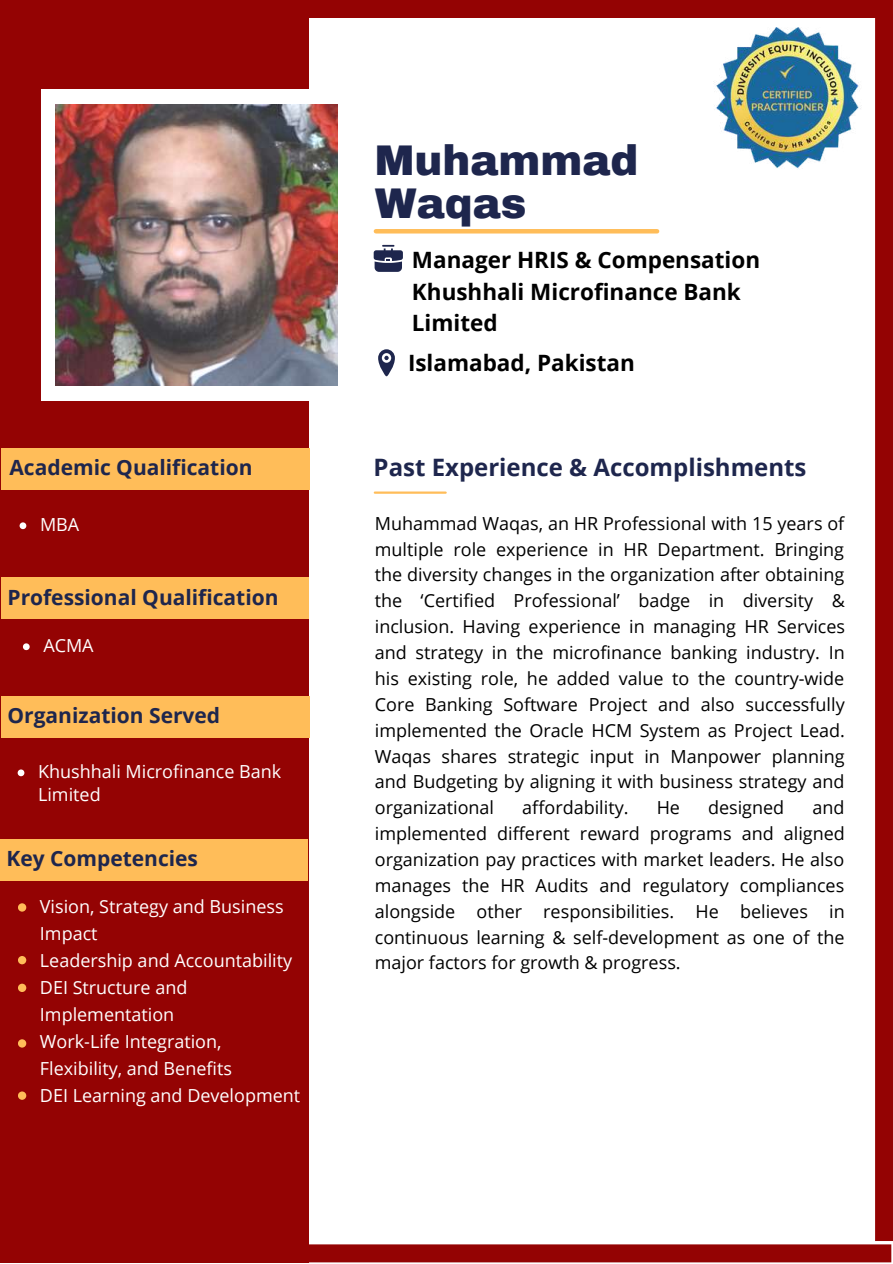
<style>
.page{position:relative;width:893px;height:1264px;background:#fff}
.page>*{position:absolute;margin:0;border:0;box-sizing:border-box;transform-origin:0 0}
.t1{font:900 42px/42.8px "Archivo";color:#1e264d}
.t2{font:700 24px "Open Sans";color:#1e264d}
.t3{font:700 22.5px/31.5px "Open Sans";color:#000}
.t4{font:700 21px "Open Sans";color:#1e264d}
.t5{font:18px/25.8px "Open Sans";color:#000;text-align:justify}
.t6{font:18px/27px "Open Sans";color:#fff}
</style>
<div class="page">
<div style="left:305px;top:0;width:587px;height:18px;background:#940303"></div>
<div style="left:294px;top:1244px;width:597px;height:18px;background:#940303"></div>
<div style="left:0;top:0;width:308px;height:1262px;background:#940303"></div>
<div style="left:41px;top:89px;width:311px;height:311px;background:#fff"></div>
<img style="left:56px;top:104px;width:281px;height:281px">
<div style="left:18px;top:903px;width:8px;height:8px;background:#ffbd59;border-radius:50%"></div>
<svg style="left:378px;top:349px;width:17px;height:27px"></svg>
<hr style="left:376px;top:229px;width:281px;height:4px;background:#ffbd59">
<hr style="left:375px;top:491px;width:70px;height:3px;background:#ffbd59">
<svg style="left:373px;top:245px;width:30px;height:27px"></svg>
<div style="left:1px;top:448px;width:308px;height:41px;background:#ffbd59"></div>
<div style="left:1px;top:577px;width:307px;height:41px;background:#ffbd59"></div>
<div style="left:1px;top:696px;width:308px;height:42px;background:#ffbd59"></div>
<div style="left:0;top:838px;width:308px;height:42px;background:#ffbd59"></div>
<div style="left:18px;top:956px;width:8px;height:8px;background:#ffbd59;border-radius:50%"></div>
<div style="left:18px;top:1091px;width:8px;height:8px;background:#ffbd59;border-radius:50%"></div>
<div style="left:18px;top:983px;width:8px;height:9px;background:#ffbd59;border-radius:50%"></div>
<div style="left:18px;top:1039px;width:8px;height:8px;background:#ffbd59;border-radius:50%"></div>
<div style="left:875px;top:14px;width:17px;height:1226px;background:#940303"></div>
<img style="left:713px;top:27px;width:148px;height:142px">
<svg style="left:20px;top:522px;width:6px;height:7px"></svg>
<svg style="left:18px;top:769px;width:6px;height:7px"></svg>
<svg style="left:23px;top:643px;width:7px;height:7px"></svg>
<p class="t4" style="left:9px;top:452px;width:244px">Academic Qualification</p>
<p class="t6" style="left:40px;top:511px;width:41px">MBA</p>
<p class="t4" style="left:8px;top:582px;width:272px">Professional Qualification</p>
<p class="t6" style="left:43px;top:632px;width:52px">ACMA</p>
<p class="t4" style="left:8px;top:700px;width:214px">Organization Served</p>
<p class="t6" style="left:38px;top:760px;width:244px;line-height:22.5px">Khushhali Microfinance Bank<br>Limited</p>
<p class="t4" style="left:6px;top:843px;width:193px">Key Competencies</p>
<p class="t6" style="left:40px;top:892px;width:262px">Vision, Strategy and Business<br>Impact<br>Leadership and Accountability<br>DEI Structure and<br>Implementation<br>Work-Life Integration,<br>Flexibility, and Benefits<br>DEI Learning and Development</p>
<h1 class="t1" style="left:375px;top:139px;width:265px">Muhammad<br>Waqas</h1>
<p class="t3" style="left:412px;top:244px;width:350px">Manager HRIS &amp; Compensation<br>Khushhali Microfinance Bank<br>Limited</p>
<p class="t3" style="left:408px;top:346px;width:228px">Islamabad, Pakistan</p>
<h2 class="t2" style="left:373px;top:450px;width:434px">Past Experience &amp; Accomplishments</h2>
<p class="t5" style="left:375px;top:510px;width:472px">Muhammad Waqas, an HR Professional with 15 years of multiple role experience in HR Department. Bringing the diversity changes in the organization after obtaining the ‘Certified Professional’ badge in diversity &amp; inclusion. Having experience in managing HR Services and strategy in the microfinance banking industry. In his existing role, he added value to the country-wide Core Banking Software Project and also successfully implemented the Oracle HCM System as Project Lead.<br>Waqas shares strategic input in Manpower planning and Budgeting by aligning it with business strategy and organizational</p>
<p class="t5" style="left:522px;top:794px;width:108px">affordability.</p>
<p class="t5" style="left:656px;top:794px;width:25px">He</p>
<p class="t5" style="left:708px;top:794px;width:78px">designed</p>
<p class="t5" style="left:375px;top:794px;width:471px;text-indent:437px">and implemented different reward programs and aligned organization pay practices with market leaders. He also manages the HR Audits and regulatory compliances alongside other responsibilities. He believes in continuous learning &amp; self-development as one of the major factors for growth &amp; progress.</p>
</div>
